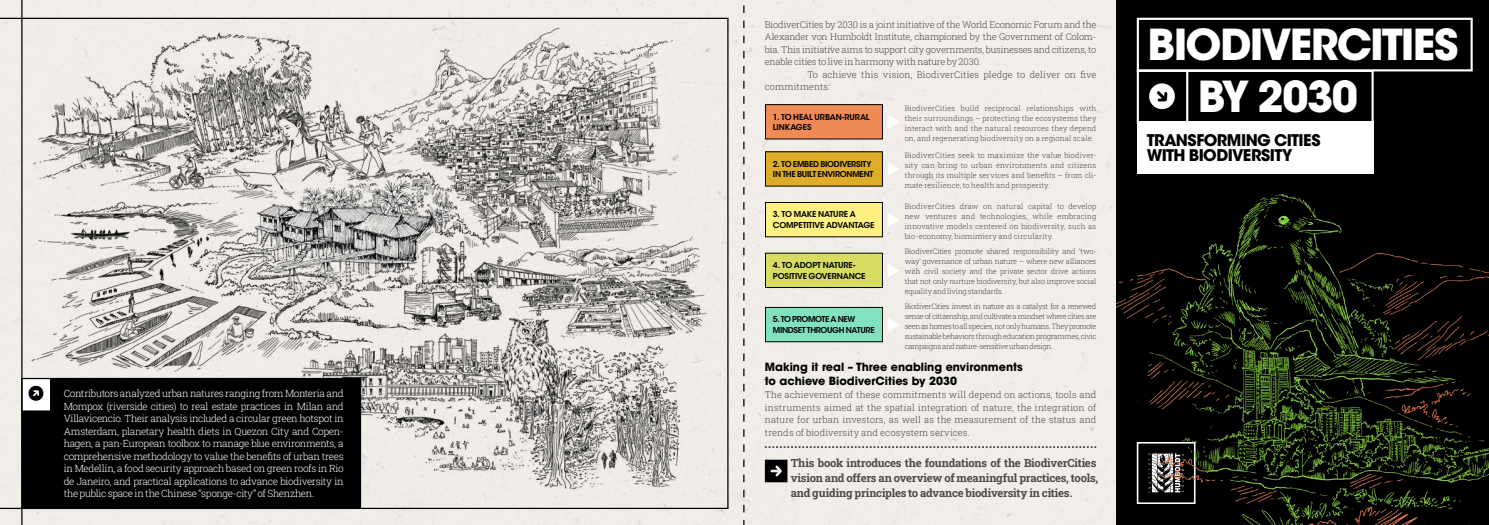
<style>
.page{position:relative;width:1489px;height:525px;background:#fff}
.page>*{position:absolute;margin:0;border:0;box-sizing:border-box;transform-origin:0 0}
.t1{font:700 42.38px/52px "ITC Avant Garde Std";letter-spacing:-.04em;color:#fff}
.t2{font:700 16px/15.1px "ITC Avant Garde Std";letter-spacing:-.035em;color:#000}
.t3{font:700 11.25px/15px "Roboto Slab";letter-spacing:-.025em;color:#4a4a49}
.t4{font:700 11.25px/13.5px "ITC Avant Garde Std";color:#000}
.t5{font:300 10px/12.5px "Roboto Slab";letter-spacing:-.03em;color:#fff;text-align:justify}
.t6{font:300 9.38px/12.5px "Roboto Slab";letter-spacing:-.01em;color:#4a4a49;text-align:justify}
.t7{font:300 9.38px "Roboto Slab";letter-spacing:.01em;color:#4a4a49}
.t8{font:600 8.12px/10.6px "ITC Avant Garde Std";letter-spacing:-.025em;color:#000}
.t9{font:600 8.12px/10.6px "ITC Avant Garde Std";letter-spacing:-.045em;color:#000}
.t10{font:300 7.5px/10px "Roboto Slab";color:#4a4a49;text-align:justify}
</style>
<div class="page">
<div style="left:0;top:0;width:1116px;height:524px;background:#f1eeea"></div>
<div style="left:1116px;top:0;width:372px;height:524px;background:#000"></div>
<svg style="left:1149px;top:73px;width:39px;height:47px"></svg>
<div style="left:1136px;top:70px;width:237px;height:53px;border:2px solid #fff"></div>
<div style="left:1136px;top:18px;width:336px;height:53px;background:#000;border:2px solid #fff"></div>
<div style="left:1136px;top:122px;width:237px;height:52px;background:#fff"></div>
<svg style="left:743px;top:0;width:1px;height:524px"></svg>
<svg style="left:0;top:18px;width:728px;height:490px"></svg>
<img style="left:1116px;top:193px;width:372px;height:331px">
<div style="left:22px;top:378px;width:338px;height:130px;background:#000"></div>
<svg style="left:23px;top:379px;width:27px;height:32px"></svg>
<div style="left:21px;top:377px;width:340px;height:131px;border:1px solid #000"></div>
<svg style="left:764px;top:459px;width:23px;height:23px"></svg>
<svg style="left:764px;top:446px;width:332px;height:1px"></svg>
<div style="left:765px;top:105px;width:117px;height:34px;background:#f08b58"></div>
<div style="left:765px;top:104px;width:117px;height:35px;border:1px solid #000"></div>
<div style="left:765px;top:152px;width:117px;height:34px;background:#ddad29"></div>
<div style="left:765px;top:202px;width:117px;height:35px;background:#fef181"></div>
<div style="left:765px;top:202px;width:117px;height:35px;border:1px solid #000"></div>
<div style="left:765px;top:253px;width:117px;height:34px;background:#d6dd60"></div>
<div style="left:765px;top:253px;width:117px;height:35px;border:1px solid #000"></div>
<div style="left:765px;top:307px;width:117px;height:34px;background:#81e2bf"></div>
<div style="left:765px;top:307px;width:117px;height:35px;border:1px solid #000"></div>
<svg style="left:887px;top:115px;width:12px;height:14px"></svg>
<svg style="left:887px;top:162px;width:12px;height:14px"></svg>
<svg style="left:887px;top:212px;width:12px;height:15px"></svg>
<svg style="left:887px;top:263px;width:12px;height:14px"></svg>
<svg style="left:887px;top:317px;width:12px;height:14px"></svg>
<hr style="left:21px;top:0;width:2px;height:524px;background:#000">
<p class="t5" style="left:64px;top:387px;width:281px">Contributors analyzed urban natures ranging from Montería and Mompox (riverside cities) to real estate practices in Milan and Villavicencio. Their analysis included a circular green hotspot in Amsterdam, planetary health diets in Quezon City and Copen&shy;hagen, a pan-European toolbox to manage blue environments, a comprehensive methodology to value the benefits of urban trees in Medellín, a food security approach based on green roofs in Rio de Janeiro, and practical applications to advance biodiversity in the public space in the Chinese “sponge-city” of Shenzhen.</p>
<p class="t6" style="left:764px;top:18px;width:333px">BiodiverCities by 2030 is a joint initiative of the World Economic Forum and the</p>
<p class="t6" style="left:764px;top:30px;width:333px">Alexander von Humboldt Institute, championed by the Government of Colom-</p>
<p class="t6" style="left:764px;top:43px;width:333px">bia. This initiative aims to support city governments, businesses and citizens, to</p>
<p class="t6" style="left:764px;top:55px;width:218px">enable cities to live in harmony with nature by 2030.</p>
<p class="t6" style="left:807px;top:68px;width:290px">To achieve this vision, BiodiverCities pledge to deliver on five</p>
<p class="t7" style="left:764px;top:80px;width:67px">commitments:</p>
<p class="t8" style="left:772px;top:111px;width:98px">1. TO HEAL URBAN-RURAL<br>LINKAGES</p>
<p class="t8" style="left:772px;top:158px;width:102px">2. TO EMBED BIODIVERSITY<br>IN THE BUILT ENVIRONMENT</p>
<p class="t8" style="left:772px;top:209px;width:103px">3. TO MAKE NATURE A<br>COMPETITIVE ADVANTAGE</p>
<p class="t8" style="left:772px;top:259px;width:94px">4. TO ADOPT NATURE-<br>POSITIVE GOVERNANCE</p>
<p class="t9" style="left:772px;top:314px;width:103px">5. TO PROMOTE A NEW<br>MINDSET THROUGH NATURE</p>
<p class="t10" style="left:904px;top:103px;width:193px">BiodiverCities build reciprocal relationships with their surroundings – protecting the ecosystems they interact with and the natural resources they depend on, and regenerating biodiversity on a regional scale.</p>
<p class="t10" style="left:904px;top:150px;width:193px">BiodiverCities seek to maximize the value biodiver&shy;sity can bring to urban environments and citizens through its multiple services and benefits – from cli&shy;mate resilience, to health and prosperity.</p>
<p class="t10" style="left:904px;top:200px;width:193px">BiodiverCities draw on natural capital to develop new ventures and technologies, while embracing innovative models centered on biodiversity, such as bio-economy, biomimicry and circularity.</p>
<p class="t10" style="left:904px;top:246px;width:193px">BiodiverCities promote shared responsibility and ‘two&shy;way’ governance of urban nature – where new alliances with civil society and the private sector drive actions that not only nurture biodiversity, but also improve social equality and living standards.</p>
<p class="t10" style="left:904px;top:300px;width:193px">BiodiverCities invest in nature as a catalyst for a renewed sense of citizenship, and cultivate a mindset where cities are seen as homes to all species, not only humans. They promote sustainable behaviors through education programmes, civic campaigns and nature-sensitive urban design.</p>
<h3 class="t4" style="left:764px;top:360px;width:259px">Making it real – Three enabling environments to achieve BiodiverCities by 2030</h3>
<p class="t6" style="left:764px;top:388px;width:333px">The achievement of these commitments will depend on actions, tools and instruments aimed at the spatial integration of nature, the integration of nature for urban investors, as well as the measurement of the status and trends of biodiversity and ecosystem services.</p>
<h3 class="t3" style="left:790px;top:455px;width:309px">This book introduces the foundations of the BiodiverCities vision and offers an overview of meaningful practices, tools, and guiding principles to advance biodiversity in cities.</h3>
<h1 class="t1" style="left:1197px;top:18px;width:262px;text-indent:-50px">BIODIVERCITIES<br>BY 2030</h1>
<h2 class="t2" style="left:1146px;top:133px;width:175px">TRANSFORMING CITIES<br>WITH BIODIVERSITY</h2>
</div>
